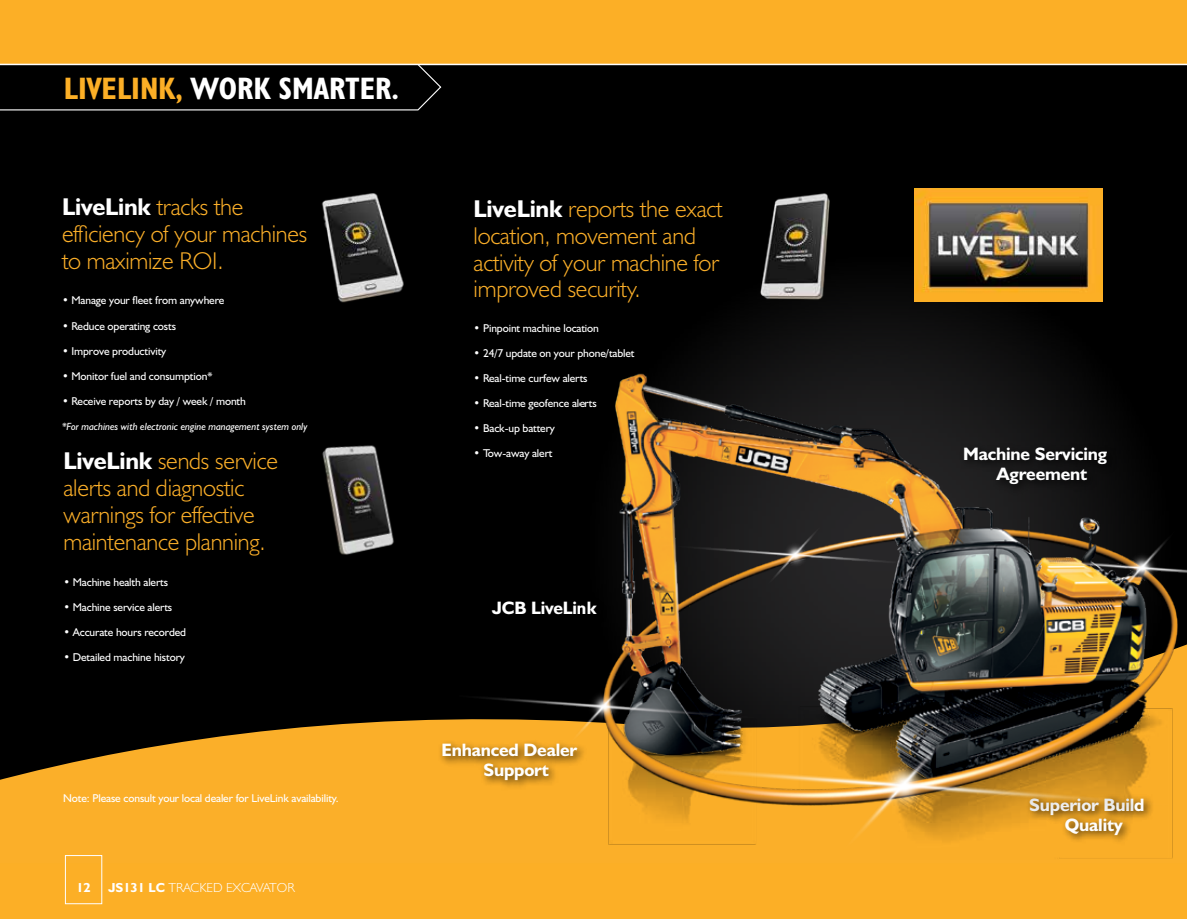
<style>
.page{position:relative;width:1187px;height:919px;background:#fff}
.page>*{position:absolute;margin:0;border:0;box-sizing:border-box;transform-origin:0 0}
.t1{font:31.2px "JCB Bold Condensed";color:#fff}
.t2{font:24.45px/26.8px "JCB Light";letter-spacing:-.01em;color:#fbaf29}
.t3{font:18px/19.8px "JCB Bold";letter-spacing:-.01em;color:#fff}
.t4{font:13.2px "JCB Light";color:#fff}
.t5{font:13.2px "JCB Bold";color:#fff}
.t6{font:11.4px "JCB Roman";letter-spacing:-.01em;color:#fff}
.t7{font:10.5px "JCB Italic";letter-spacing:-.01em;color:#fff}
.s1{color:#fcaf26}
.s2{font-family:"JCB Bold";color:#fff}
.s3{font-family:"JCB Bold"}
</style>
<div class="page">
<div style="left:0;top:855px;width:1186px;height:63px;background:#fcaf26"></div>
<div style="left:0;top:56px;width:1186px;height:792px;background:#000"></div>
<div style="left:586px;top:253px;width:587px;height:587px;background:#0b0b0b;border-radius:50%"></div>
<svg style="left:0;top:719px;width:459px;height:144px;fill:#fbaf29"></svg>
<svg style="left:0;top:65px;width:442px;height:46px"></svg>
<img style="left:321px;top:193px;width:83px;height:110px">
<img style="left:737px;top:193px;width:118px;height:107px">
<img style="left:322px;top:445px;width:72px;height:110px">
<img style="left:914px;top:188px;width:188px;height:114px">
<div style="left:437px;top:738px;width:151px;height:53px;background:#000;opacity:.75"></div>
<div style="left:0;top:0;width:1186px;height:64px;background:#fcaf26"></div>
<hr style="left:0;top:64px;width:1186px;height:1px;background:#fff">
<div style="left:65px;top:855px;width:37px;height:49px;border:1px solid #fff"></div>
<img style="left:459px;top:368px;width:727px;height:491px">
<h1 class="t1" style="left:64px;top:69px;width:336px"><span class="s1">LIVELINK,</span> WORK SMARTER.</h1>
<h2 class="t2" style="left:62px;top:193px;width:247px"><span class="s2">LiveLink</span> tracks the efficiency of your machines to maximize ROI.</h2>
<h2 class="t2" style="left:473px;top:195px;width:250px"><span class="s2">LiveLink</span> reports the exact location, movement and activity of your machine for improved security.</h2>
<p class="t6" style="left:473px;top:321px;width:127px">• Pinpoint machine location</p>
<p class="t6" style="left:473px;top:346px;width:162px">• 24/7 update on your phone/tablet</p>
<p class="t6" style="left:473px;top:371px;width:115px">• Real-time curfew alerts</p>
<p class="t6" style="left:473px;top:396px;width:124px">• Real-time geofence alerts</p>
<p class="t6" style="left:473px;top:421px;width:83px">• Back-up battery</p>
<p class="t6" style="left:473px;top:446px;width:80px">• Tow-away alert</p>
<p class="t6" style="left:62px;top:293px;width:164px">• Manage your fleet from anywhere</p>
<p class="t6" style="left:62px;top:319px;width:115px">• Reduce operating costs</p>
<p class="t6" style="left:62px;top:344px;width:106px">• Improve productivity</p>
<p class="t6" style="left:62px;top:369px;width:152px">• Monitor fuel and consumption*</p>
<p class="t6" style="left:62px;top:394px;width:185px">• Receive reports by day / week / month</p>
<p class="t7" style="left:62px;top:420px;width:247px">*For machines with electronic engine management system only</p>
<h2 class="t2" style="left:63px;top:447px;width:216px"><span class="s2">LiveLink</span> sends service alerts and diagnostic warnings for effective maintenance planning.</h2>
<p class="t6" style="left:63px;top:574px;width:106px">• Machine health alerts</p>
<p class="t6" style="left:63px;top:599px;width:110px">• Machine service alerts</p>
<p class="t6" style="left:63px;top:624px;width:124px">• Accurate hours recorded</p>
<p class="t6" style="left:63px;top:650px;width:123px">• Detailed machine history</p>
<p class="t6" style="left:63px;top:791px;width:277px">Note: Please consult your local dealer for LiveLink availability.</p>
<p class="t5" style="left:76px;top:879px;width:16px">12</p>
<p class="t4" style="left:108px;top:879px;width:188px"><span class="s3">JS131 LC</span> TRACKED EXCAVATOR</p>
<h3 class="t3" style="left:491px;top:597px;width:107px">JCB LiveLink</h3>
<h3 class="t3" style="left:483px;top:740px;width:95px;text-indent:-42px">Enhanced Dealer<br>Support</h3>
<h3 class="t3" style="left:996px;top:443px;width:112px;text-indent:-34px">Machine Servicing<br>Agreement</h3>
<h3 class="t3" style="left:1064px;top:794px;width:81px;text-indent:-35px">Superior Build<br>Quality</h3>
</div>
